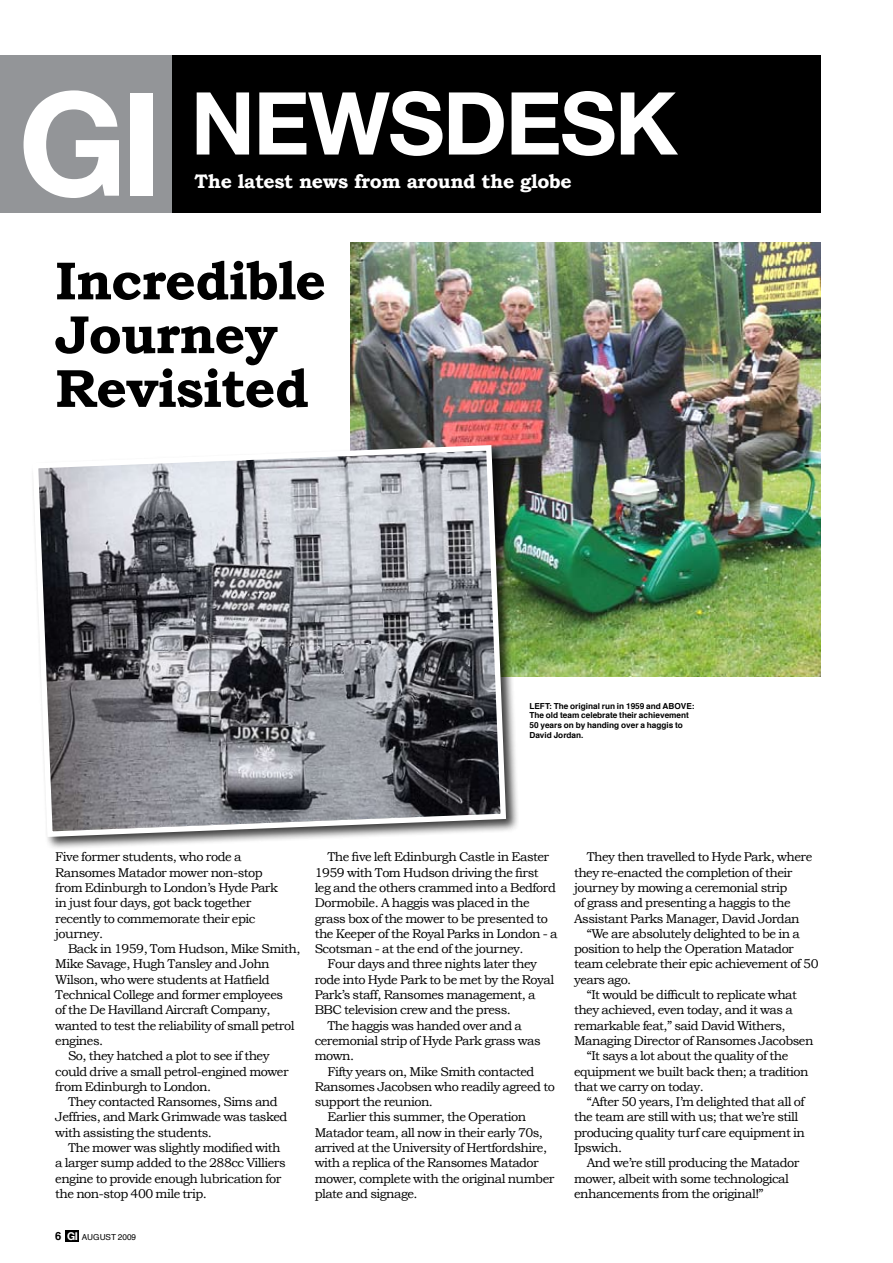
<style>
.page{position:relative;width:893px;height:1263px;background:#fff}
.page>*{position:absolute;margin:0;border:0;box-sizing:border-box;transform-origin:0 0}
.t1{font:700 86.85px "Helvetica Neue";letter-spacing:-.02em;color:#fff}
.t2{font:700 53.7px/53.7px "Bookman Old Style";letter-spacing:-.02em;color:#000}
.t3{font:700 19.5px "Bookman Old Style";letter-spacing:-.02em;color:#fff}
.t4{font:12.75px/15.3px "Bookman Old Style";letter-spacing:-.04em;color:#000}
.t5{font:700 8.25px/9.8px "Helvetica";color:#000}
.t6{font:8.25px "Helvetica";color:#000}
.s1{font-size:144px}
.s2{font-weight:700;font-size:11.25px}
.s3{font-family:"Helvetica Neue";font-weight:700;font-size:10.8px;color:#fff}
</style>
<div class="page">
<div style="left:65px;top:1230px;width:14px;height:11px;background:#000"></div>
<div style="left:0;top:55px;width:479px;height:158px;background:#000"></div>
<div style="left:373px;top:55px;width:448px;height:158px;background:#000"></div>
<div style="left:0;top:55px;width:171px;height:158px;background:#939598"></div>
<img style="left:350px;top:242px;width:470px;height:434px">
<div style="left:30px;top:443px;width:489px;height:407px;background:#000;opacity:.75"></div>
<svg style="left:30px;top:442px;width:479px;height:398px;background:#8d8e93"></svg>
<h1 class="t1" style="left:18px;top:70px;width:655px"><span class="s1">GI</span> NEWSDESK</h1>
<h3 class="t3" style="left:195px;top:170px;width:379px">The latest news from around the globe</h3>
<h2 class="t2" style="left:55px;top:253px;width:272px">Incredible<br>Journey<br>Revisited</h2>
<p class="t5" style="left:529px;top:701px;width:167px">Left: The original run in 1959 and Above :<br>The old team celebrate their achievement 50 years on by handing over a haggis to David Jordan.</p>
<p class="t4" style="left:55px;top:849px;width:224px">Five former students, who rode a<br>Ransomes Matador mower non-stop from Edinburgh to London’s Hyde Park in just four days, got back together recently to commemorate their epic journey.</p>
<p class="t4" style="left:68px;top:941px;width:234px">Back in 1959, Tom Hudson, Mike Smith,</p>
<p class="t4" style="left:55px;top:956px;width:216px">Mike Savage, Hugh Tansley and John</p>
<p class="t4" style="left:55px;top:972px;width:216px">Wilson, who were students at Hatfield</p>
<p class="t4" style="left:55px;top:987px;width:229px">Technical College and former employees</p>
<p class="t4" style="left:55px;top:1002px;width:217px">of the De Havilland Aircraft Company,</p>
<p class="t4" style="left:55px;top:1018px;width:241px">wanted to test the reliability of small petrol</p>
<p class="t4" style="left:55px;top:1033px;width:49px">engines.</p>
<p class="t4" style="left:68px;top:1048px;width:203px">So, they hatched a plot to see if they</p>
<p class="t4" style="left:55px;top:1063px;width:235px">could drive a small petrol-engined mower</p>
<p class="t4" style="left:55px;top:1079px;width:157px">from Edinburgh to London.</p>
<p class="t4" style="left:68px;top:1094px;width:211px">They contacted Ransomes, Sims and</p>
<p class="t4" style="left:55px;top:1109px;width:234px">Jeffries, and Mark Grimwade was tasked</p>
<p class="t4" style="left:55px;top:1125px;width:158px">with assisting the students.</p>
<p class="t4" style="left:68px;top:1140px;width:214px">The mower was slightly modified with</p>
<p class="t4" style="left:55px;top:1155px;width:232px">a larger sump added to the 288cc Villiers</p>
<p class="t4" style="left:55px;top:1171px;width:228px">engine to provide enough lubrication for</p>
<p class="t4" style="left:55px;top:1186px;width:153px">the non-stop 400 mile trip.</p>
<p class="t6" style="left:55px;top:1231px;width:82px"><span class="s2">6</span> <span class="s3">GI</span> AUGUST 2009</p>
<p class="t4" style="left:327px;top:849px;width:223px">The five left Edinburgh Castle in Easter</p>
<p class="t4" style="left:315px;top:865px;width:226px">1959 with Tom Hudson driving the first</p>
<p class="t4" style="left:315px;top:880px;width:243px">leg and the others crammed into a Bedford</p>
<p class="t4" style="left:315px;top:895px;width:217px">Dormobile. A haggis was placed in the</p>
<p class="t4" style="left:315px;top:910px;width:235px">grass box of the mower to be presented to</p>
<p class="t4" style="left:315px;top:926px;width:244px">the Keeper of the Royal Parks in London - a</p>
<p class="t4" style="left:315px;top:941px;width:210px">Scotsman - at the end of the journey.</p>
<p class="t4" style="left:327px;top:956px;width:211px">Four days and three nights later they</p>
<p class="t4" style="left:315px;top:972px;width:241px">rode into Hyde Park to be met by the Royal</p>
<p class="t4" style="left:315px;top:987px;width:222px">Park’s staff, Ransomes management, a</p>
<p class="t4" style="left:315px;top:1002px;width:198px">BBC television crew and the press.</p>
<p class="t4" style="left:327px;top:1018px;width:196px">The haggis was handed over and a</p>
<p class="t4" style="left:315px;top:1033px;width:227px">ceremonial strip of Hyde Park grass was</p>
<p class="t4" style="left:315px;top:1048px;width:41px">mown.</p>
<p class="t4" style="left:327px;top:1063px;width:209px">Fifty years on, Mike Smith contacted</p>
<p class="t4" style="left:315px;top:1079px;width:242px">Ransomes Jacobsen who readily agreed to</p>
<p class="t4" style="left:315px;top:1094px;width:120px">support the reunion.</p>
<p class="t4" style="left:327px;top:1109px;width:200px">Earlier this summer, the Operation</p>
<p class="t4" style="left:315px;top:1125px;width:230px">Matador team, all now in their early 70s,</p>
<p class="t4" style="left:315px;top:1140px;width:234px">arrived at the University of Hertfordshire,</p>
<p class="t4" style="left:315px;top:1155px;width:226px">with a replica of the Ransomes Matador</p>
<p class="t4" style="left:315px;top:1171px;width:241px">mower, complete with the original number</p>
<p class="t4" style="left:315px;top:1186px;width:104px">plate and signage.</p>
<p class="t4" style="left:587px;top:849px;width:227px">They then travelled to Hyde Park, where</p>
<p class="t4" style="left:574px;top:865px;width:220px">they re-enacted the completion of their</p>
<p class="t4" style="left:574px;top:880px;width:215px">journey by mowing a ceremonial strip</p>
<p class="t4" style="left:574px;top:895px;width:218px">of grass and presenting a haggis to the</p>
<p class="t4" style="left:574px;top:910px;width:227px">Assistant Parks Manager, David Jordan</p>
<p class="t4" style="left:587px;top:926px;width:215px">“We are absolutely delighted to be in a</p>
<p class="t4" style="left:574px;top:941px;width:221px">position to help the Operation Matador</p>
<p class="t4" style="left:574px;top:956px;width:246px">team celebrate their epic achievement of 50</p>
<p class="t4" style="left:574px;top:972px;width:59px">years ago.</p>
<p class="t4" style="left:587px;top:987px;width:212px">“It would be difficult to replicate what</p>
<p class="t4" style="left:574px;top:1002px;width:220px">they achieved, even today, and it was a</p>
<p class="t4" style="left:574px;top:1018px;width:213px">remarkable feat,” said David Withers,</p>
<p class="t4" style="left:574px;top:1033px;width:241px">Managing Director of Ransomes Jacobsen</p>
<p class="t4" style="left:587px;top:1048px;width:203px">“It says a lot about the quality of the</p>
<p class="t4" style="left:574px;top:1063px;width:236px">equipment we built back then; a tradition</p>
<p class="t4" style="left:574px;top:1079px;width:131px">that we carry on today.</p>
<p class="t4" style="left:587px;top:1094px;width:219px">“After 50 years, I’m delighted that all of</p>
<p class="t4" style="left:574px;top:1109px;width:226px">the team are still with us; that we’re still</p>
<p class="t4" style="left:574px;top:1125px;width:232px">producing quality turf care equipment in</p>
<p class="t4" style="left:574px;top:1140px;width:50px">Ipswich.</p>
<p class="t4" style="left:587px;top:1155px;width:214px">And we’re still producing the Matador</p>
<p class="t4" style="left:574px;top:1171px;width:216px">mower, albeit with some technological</p>
<p class="t4" style="left:574px;top:1186px;width:191px">enhancements from the original!”</p>
</div>
